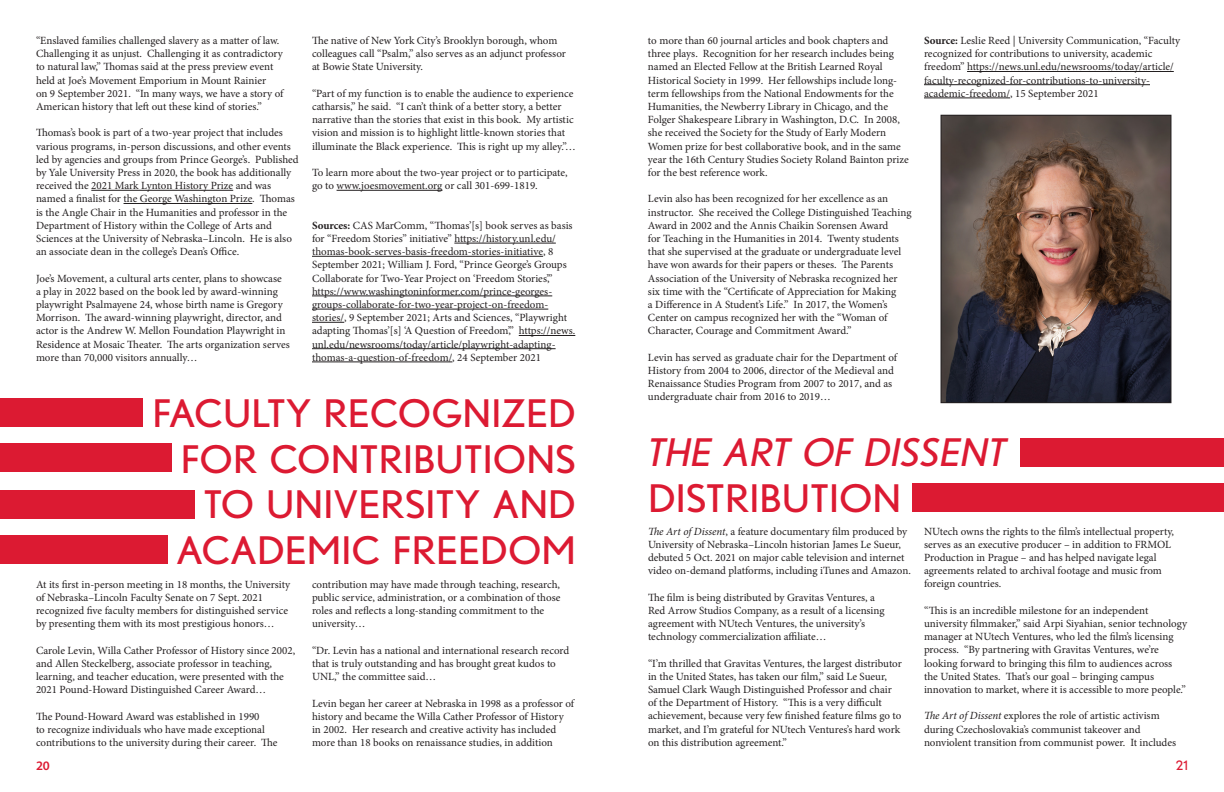
<style>
.page{position:relative;width:1224px;height:792px;background:#fff}
.page>*{position:absolute;margin:0;border:0;box-sizing:border-box;transform-origin:0 0}
.t1{font:38px/45.6px "Nobel";color:#dc1a32;text-align:right;scale:1.05 1}
.t2{font:italic 38px "Nobel";color:#dc1a32;scale:1.05 1}
.t3{font:600 13px "Myriad Pro";color:#dc1a32}
.t4{font:13px "Nobel";color:#dc1a32}
.t5{font:11px/13.2px "Minion Pro";color:#231f20}
.s1{font-weight:700}
.s2{font-style:italic}
</style>
<div class="page">
<hr style="left:91px;top:190px;width:142px;height:1px;background:#231f20">
<hr style="left:124px;top:203px;width:128px;height:1px;background:#231f20">
<hr style="left:337px;top:190px;width:105px;height:1px;background:#231f20">
<hr style="left:454px;top:243px;width:102px;height:1px;background:#231f20">
<hr style="left:312px;top:256px;width:231px;height:1px;background:#231f20">
<hr style="left:312px;top:296px;width:240px;height:1px;background:#231f20">
<hr style="left:312px;top:309px;width:236px;height:1px;background:#231f20">
<hr style="left:312px;top:322px;width:32px;height:1px;background:#231f20">
<hr style="left:519px;top:335px;width:56px;height:1px;background:#231f20">
<hr style="left:312px;top:348px;width:244px;height:1px;background:#231f20">
<hr style="left:312px;top:362px;width:140px;height:1px;background:#231f20">
<div style="left:0;top:398px;width:143px;height:28px;background:#dc1a32"></div>
<div style="left:0;top:444px;width:171px;height:28px;background:#dc1a32"></div>
<div style="left:0;top:490px;width:194px;height:28px;background:#dc1a32"></div>
<div style="left:0;top:536px;width:168px;height:28px;background:#dc1a32"></div>
<hr style="left:967px;top:71px;width:207px;height:1px;background:#231f20">
<hr style="left:924px;top:84px;width:226px;height:1px;background:#231f20">
<hr style="left:924px;top:98px;width:86px;height:1px;background:#231f20">
<img style="left:943px;top:117px;width:226px;height:284px">
<div style="left:941px;top:115px;width:230px;height:288px;border:1px solid #231f20"></div>
<div style="left:1021px;top:438px;width:203px;height:28px;background:#dc1a32"></div>
<div style="left:912px;top:484px;width:312px;height:28px;background:#dc1a32"></div>
<p class="t5" style="left:36px;top:34px;width:249px">“Enslaved families challenged slavery as a matter of law.<br>Challenging it as unjust. Challenging it as contradictory to natural law,” Thomas said at the press preview event held at Joe’s Movement Emporium in Mount Rainier<br>on 9 September 2021. “In many ways, we have a story of American history that left out these kind of stories.”</p>
<p class="t5" style="left:36px;top:126px;width:264px">Thomas’s book is part of a two-year project that includes various programs, in-person discussions, and other events led by agencies and groups from Prince George’s. Published by Yale University Press in 2020, the book has additionally received the 2021 Mark Lynton History Prize and was named a finalist for the George Washington Prize. Thomas is the Angle Chair in the Humanities and professor in the Department of History within the College of Arts and Sciences at the University of Nebraska–Lincoln. He is also an associate dean in the college’s Dean’s Office.</p>
<p class="t5" style="left:36px;top:272px;width:255px">Joe’s Movement, a cultural arts center, plans to showcase<br>a play in 2022 based on the book led by award-winning playwright Psalmayene 24, whose birth name is Gregory Morrison. The award-winning playwright, director, and actor is the Andrew W. Mellon Foundation Playwright in Residence at Mosaic Theater. The arts organization serves more than 70,000 visitors annually…</p>
<p class="t5" style="left:312px;top:34px;width:255px">The native of New York City’s Brooklyn borough, whom colleagues call “Psalm,” also serves as an adjunct professor at Bowie State University.</p>
<p class="t5" style="left:312px;top:87px;width:265px">“Part of my function is to enable the audience to experience catharsis,” he said. “I can’t think of a better story, a better narrative than the stories that exist in this book. My artistic vision and mission is to highlight little-known stories that illuminate the Black experience. This is right up my alley.”…</p>
<p class="t5" style="left:312px;top:166px;width:257px">To learn more about the two-year project or to participate, go to www.joesmovement.org or call 301-699-1819.</p>
<p class="t5" style="left:312px;top:219px;width:265px"><span class="s1">Sources:</span> CAS MarComm, “Thomas’[s] book serves as basis for “Freedom Stories” initiative” https://history.unl.edu/ thomas-book-serves-basis-freedom-stories-initiative, 8<br>September 2021; William J. Ford, “Prince George’s Groups Collaborate for Two-Year Project on ‘Freedom Stories’,” https://www.washingtoninformer.com/prince-georges&shy;groups-collaborate-for-two-year-project-on-freedom&shy;stories/, 9 September 2021; Arts and Sciences, “Playwright adapting Thomas’[s] ‘A Question of Freedom’,” https://news. unl.edu/newsrooms/today/article/playwright-adapting&shy;thomas-a-question-of-freedom/, 24 September 2021</p>
<h1 class="t1" style="left:152px;top:390px;width:405px">FACULTY RECOGNIZED<br>FOR CONTRIBUTIONS<br>TO UNIVERSITY AND<br>ACADEMIC FREEDOM</h1>
<p class="t5" style="left:36px;top:578px;width:256px">At its first in-person meeting in 18 months, the University of Nebraska–Lincoln Faculty Senate on 7 Sept. 2021 recognized five faculty members for distinguished service by presenting them with its most prestigious honors…</p>
<p class="t5" style="left:36px;top:644px;width:261px">Carole Levin, Willa Cather Professor of History since 2002, and Allen Steckelberg, associate professor in teaching, learning, and teacher education, were presented with the 2021 Pound-Howard Distinguished Career Award…</p>
<p class="t5" style="left:36px;top:710px;width:243px">The Pound-Howard Award was established in 1990<br>to recognize individuals who have made exceptional contributions to the university during their career. The</p>
<p class="t5" style="left:312px;top:578px;width:250px">contribution may have made through teaching, research, public service, administration, or a combination of those roles and reflects a long-standing commitment to the university…</p>
<p class="t5" style="left:312px;top:644px;width:259px">“Dr. Levin has a national and international research record that is truly outstanding and has brought great kudos to<br>UNL,” the committee said…</p>
<p class="t5" style="left:312px;top:697px;width:264px">Levin began her career at Nebraska in 1998 as a professor of history and became the Willa Cather Professor of History in 2002. Her research and creative activity has included more than 18 books on renaissance studies, in addition</p>
<p class="t5" style="left:648px;top:34px;width:262px">to more than 60 journal articles and book chapters and three plays. Recognition for her research includes being named an Elected Fellow at the British Learned Royal Historical Society in 1999. Her fellowships include long&shy;term fellowships from the National Endowments for the Humanities, the Newberry Library in Chicago, and the Folger Shakespeare Library in Washington, D.C. In 2008, she received the Society for the Study of Early Modern Women prize for best collaborative book, and in the same year the 16th Century Studies Society Roland Bainton prize for the best reference work.</p>
<p class="t5" style="left:648px;top:192px;width:265px">Levin also has been recognized for her excellence as an instructor. She received the College Distinguished Teaching Award in 2002 and the Annis Chaikin Sorensen Award<br>for Teaching in the Humanities in 2014. Twenty students that she supervised at the graduate or undergraduate level have won awards for their papers or theses. The Parents Association of the University of Nebraska recognized her six time with the “Certificate of Appreciation for Making<br>a Difference in A Student’s Life.” In 2017, the Women’s Center on campus recognized her with the “Woman of Character, Courage and Commitment Award.”</p>
<p class="t5" style="left:648px;top:351px;width:251px">Levin has served as graduate chair for the Department of History from 2004 to 2006, director of the Medieval and Renaissance Studies Program from 2007 to 2017, and as undergraduate chair from 2016 to 2019…</p>
<p class="t5" style="left:924px;top:34px;width:258px"><span class="s1">Source:</span> Leslie Reed | University Communication, “Faculty recognized for contributions to university, academic freedom” https://news.unl.edu/newsrooms/today/article/ faculty-recognized-for-contributions-to-university&shy;academic-freedom/, 15 September 2021</p>
<h1 class="t2" style="left:648px;top:430px;width:344px">THE ART OF DISSENT</h1>
<h1 class="t1" style="left:648px;top:475px;width:243px">DISTRIBUTION</h1>
<p class="t5" style="left:648px;top:525px;width:264px"><span class="s2">The Art of Dissent</span>, a feature documentary film produced by University of Nebraska–Lincoln historian James Le Sueur, debuted 5 Oct. 2021 on major cable television and internet video on-demand platforms, including iTunes and Amazon.</p>
<p class="t5" style="left:648px;top:591px;width:238px">The film is being distributed by Gravitas Ventures, a Red Arrow Studios Company, as a result of a licensing agreement with NUtech Ventures, the university’s technology commercialization affiliate…</p>
<p class="t5" style="left:648px;top:657px;width:255px">“I’m thrilled that Gravitas Ventures, the largest distributor in the United States, has taken our film,” said Le Sueur, Samuel Clark Waugh Distinguished Professor and chair of the Department of History. “This is a very difficult achievement, because very few finished feature films go to market, and I’m grateful for NUtech Ventures’s hard work on this distribution agreement.”</p>
<p class="t5" style="left:924px;top:525px;width:252px">NUtech owns the rights to the film’s intellectual property, serves as an executive producer – in addition to FRMOL Production in Prague – and has helped navigate legal agreements related to archival footage and music from foreign countries.</p>
<p class="t5" style="left:924px;top:604px;width:265px">“This is an incredible milestone for an independent university filmmaker,” said Arpi Siyahian, senior technology manager at NUtech Ventures, who led the film’s licensing process. “By partnering with Gravitas Ventures, we’re looking forward to bringing this film to audiences across the United States. That’s our goal – bringing campus innovation to market, where it is accessible to more people.”</p>
<p class="t5" style="left:924px;top:709px;width:254px"><span class="s2">The Art of Dissent</span> explores the role of artistic activism during Czechoslovakia’s communist takeover and nonviolent transition from communist power. It includes</p>
<p class="t3" style="left:36px;top:757px;width:15px">20</p>
<p class="t4" style="left:1176px;top:758px;width:14px">21</p>
</div>
